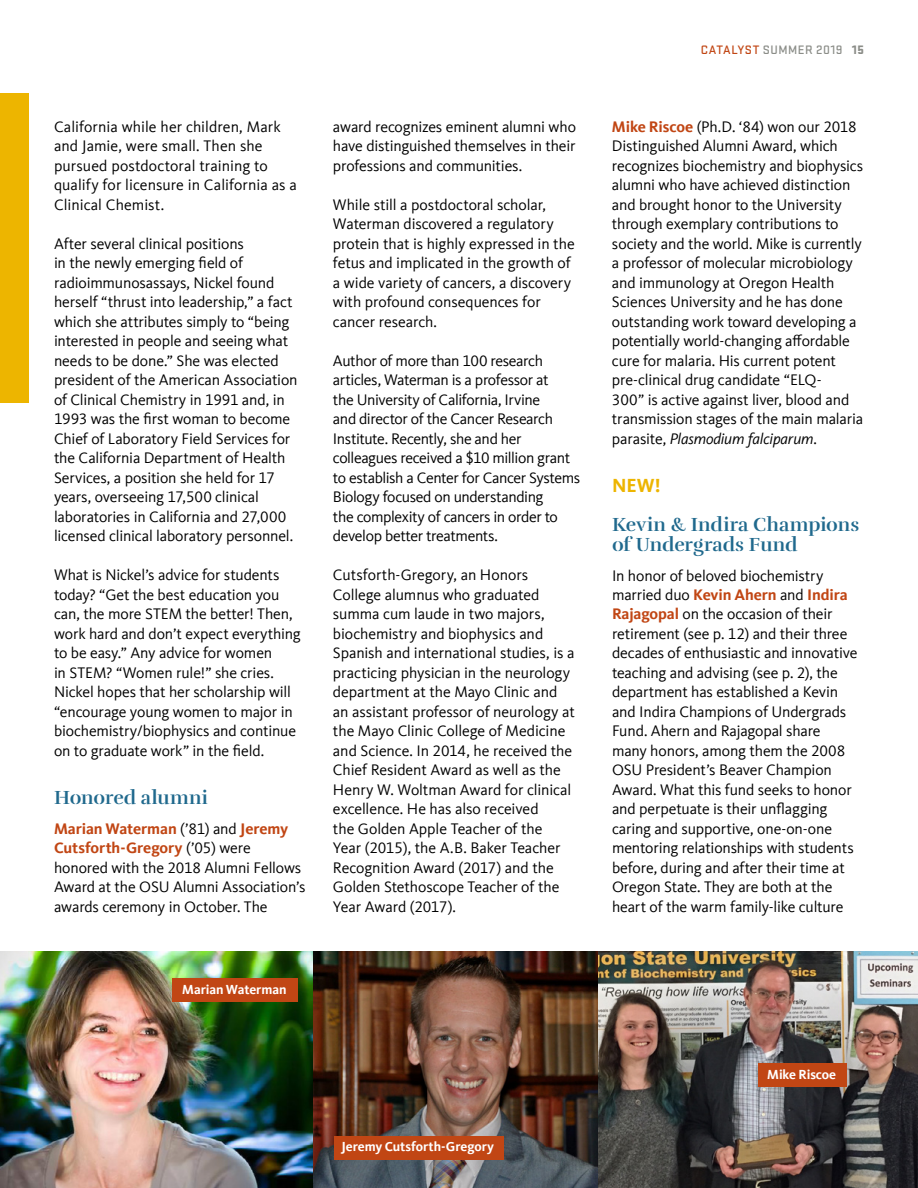
<style>
.page{position:relative;width:918px;height:1188px;background:#fff}
.page>*{position:absolute;margin:0;border:0;box-sizing:border-box;transform-origin:0 0}
.t1{font:19.5px/19.5px "Rufina Stencil Bold";color:#20698d}
.t2{font:700 19.5px "Kievit Offc";color:#edb500}
.t3{font:15.75px/19.5px "Kievit Offc";letter-spacing:-.01em;color:#000}
.t4{font:700 13.5px "Kievit Offc";letter-spacing:-.005em;color:#fff}
.t5{font:500 12.75px "Stratum 2";letter-spacing:.04em;color:#8b8d88}
.s1{font-weight:700;color:#c14614}
.s2{color:#c14614}
.s3{font-weight:900}
.s4{font-style:italic}
</style>
<div class="page">
<img style="left:0;top:951px;width:918px;height:237px">
<div style="left:758px;top:1063px;width:88px;height:24px;background:#c14614"></div>
<div style="left:0;top:93px;width:28px;height:309px;background:#edb500"></div>
<div style="left:173px;top:978px;width:125px;height:24px;background:#c14614"></div>
<div style="left:334px;top:1136px;width:169px;height:24px;background:#c14614"></div>
<p class="t3" style="left:54px;top:117px;width:244px">California while her children, Mark and Jamie, were small. Then she pursued postdoctoral training to qualify for licensure in California as a<br>Clinical Chemist.</p>
<p class="t3" style="left:54px;top:234px;width:245px">After several clinical positions<br>in the newly emerging field of radioimmunosassays, Nickel found herself “thrust into leadership,” a fact which she attributes simply to “being interested in people and seeing what needs to be done.” She was elected president of the American Association of Clinical Chemistry in 1991 and, in 1993 was the first woman to become Chief of Laboratory Field Services for the California Department of Health Services, a position she held for 17 years, overseeing 17,500 clinical laboratories in California and 27,000 licensed clinical laboratory personnel.</p>
<p class="t3" style="left:54px;top:566px;width:248px">What is Nickel’s advice for students today? “Get the best education you can, the more STEM the better! Then, work hard and don’t expect everything to be easy.” Any advice for women<br>in STEM? “Women rule!” she cries.<br>Nickel hopes that her scholarship will “encourage young women to major in biochemistry/biophysics and continue on to graduate work” in the field.</p>
<p class="t1" style="left:54px;top:788px;width:155px">Honored alumni</p>
<p class="t3" style="left:54px;top:819px;width:253px"><span class="s1">Marian Waterman</span> (’81) and <span class="s1">Jeremy Cutsforth-Gregory</span> (’05) were honored with the 2018 Alumni Fellows Award at the OSU Alumni Association’s awards ceremony in October. The</p>
<p class="t4" style="left:182px;top:982px;width:106px">Marian Waterman</p>
<p class="t3" style="left:333px;top:117px;width:245px;text-align:justify">award recognizes eminent alumni who have distinguished themselves in their professions and communities.</p>
<p class="t3" style="left:333px;top:195px;width:243px">While still a postdoctoral scholar, Waterman discovered a regulatory protein that is highly expressed in the fetus and implicated in the growth of a wide variety of cancers, a discovery with profound consequences for cancer research.</p>
<p class="t3" style="left:333px;top:351px;width:249px">Author of more than 100 research articles, Waterman is a professor at<br>the University of California, Irvine<br>and director of the Cancer Research Institute. Recently, she and her colleagues received a $10 million grant to establish a Center for Cancer Systems Biology focused on understanding<br>the complexity of cancers in order to develop better treatments.</p>
<p class="t3" style="left:333px;top:566px;width:243px">Cutsforth-Gregory, an Honors College alumnus who graduated summa cum laude in two majors, biochemistry and biophysics and Spanish and international studies, is a practicing physician in the neurology department at the Mayo Clinic and an assistant professor of neurology at the Mayo Clinic College of Medicine and Science. In 2014, he received the Chief Resident Award as well as the Henry W. Woltman Award for clinical excellence. He has also received<br>the Golden Apple Teacher of the<br>Year (2015), the A.B. Baker Teacher Recognition Award (2017) and the Golden Stethoscope Teacher of the Year Award (2017).</p>
<p class="t4" style="left:341px;top:1139px;width:154px">Jeremy Cutsforth-Gregory</p>
<p class="t5" style="left:701px;top:41px;width:165px"><span class="s2">CATALYST</span> SUMMER 2019 <span class="s3">15</span></p>
<p class="t3" style="left:612px;top:117px;width:253px"><span class="s1">Mike Riscoe</span> (Ph.D. ‘84) won our 2018<br>Distinguished Alumni Award, which recognizes biochemistry and biophysics alumni who have achieved distinction and brought honor to the University through exemplary contributions to society and the world. Mike is currently a professor of molecular microbiology and immunology at Oregon Health Sciences University and he has done outstanding work toward developing a potentially world-changing affordable cure for malaria. His current potent pre-clinical drug candidate “ELQ-<br>300” is active against liver, blood and transmission stages of the main malaria parasite, <span class="s4">Plasmodium falciparum</span>.</p>
<p class="t2" style="left:612px;top:474px;width:50px">NEW!</p>
<p class="t1" style="left:612px;top:515px;width:249px">Kevin &amp; Indira Champions of Undergrads Fund</p>
<p class="t3" style="left:612px;top:566px;width:247px">In honor of beloved biochemistry married duo <span class="s1">Kevin Ahern</span> and <span class="s1">Indira Rajagopal</span> on the occasion of their retirement (see p. 12) and their three decades of enthusiastic and innovative teaching and advising (see p. 2), the department has established a Kevin and Indira Champions of Undergrads Fund. Ahern and Rajagopal share many honors, among them the 2008<br>OSU President’s Beaver Champion Award. What this fund seeks to honor and perpetuate is their unflagging caring and supportive, one-on-one mentoring relationships with students before, during and after their time at Oregon State. They are both at the heart of the warm family-like culture</p>
<p class="t4" style="left:767px;top:1067px;width:70px">Mike Riscoe</p>
</div>
